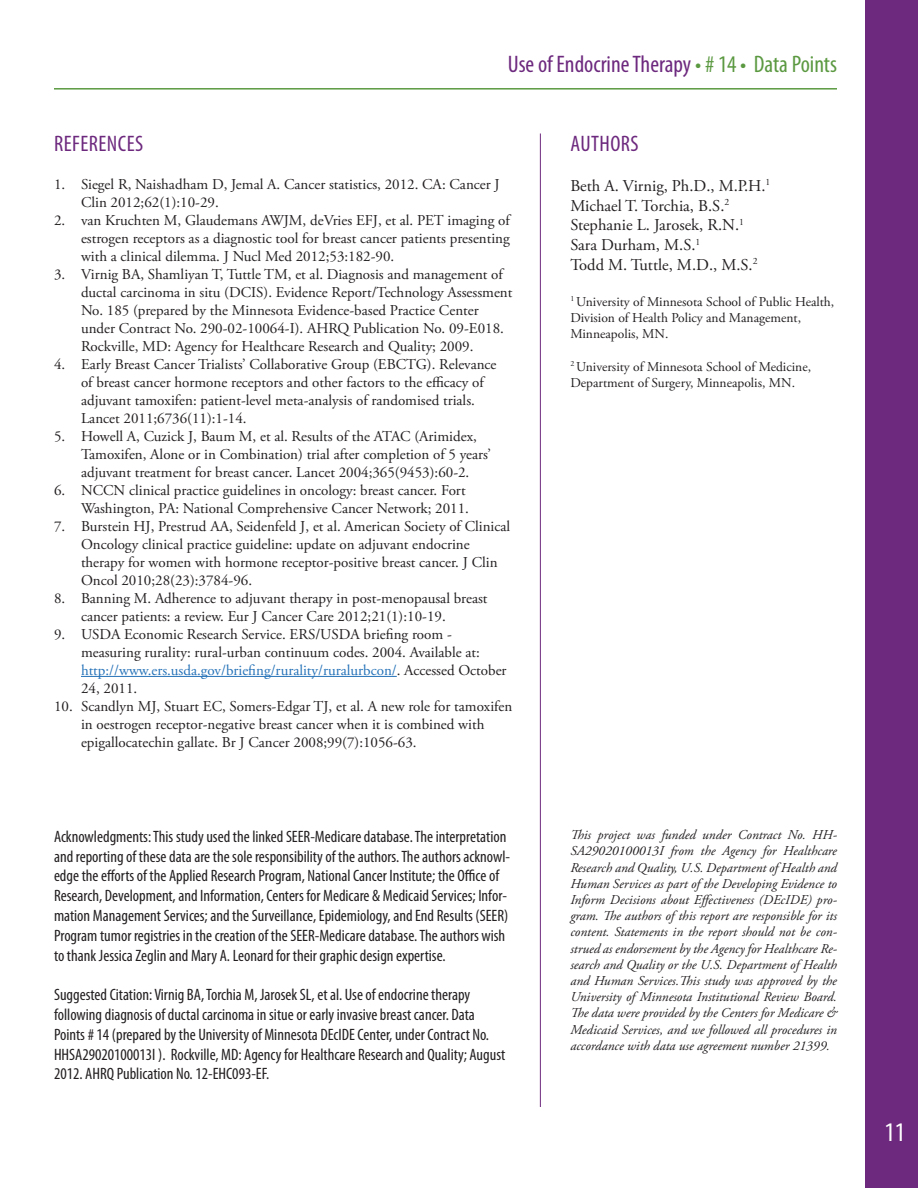
<style>
.page{position:relative;width:918px;height:1188px;background:#fff}
.page>*{position:absolute;margin:0;border:0;box-sizing:border-box;transform-origin:0 0}
.t1{font:condensed 27px "Myriad Pro";color:#fff}
.t2{font:condensed 24px "Myriad Pro";color:#6d297e}
.t3{font:condensed 22.5px "Myriad Pro";letter-spacing:.02em;color:#6d297e}
.t4{font:condensed 16.5px/19.8px "Myriad Pro";color:#231f20}
.t5{font:16.5px "Adobe Garamond Pro";color:#231f20}
.t6{font:15px/18px "Adobe Garamond Pro";color:#231f20}
.t7{font:italic 13.5px/16.2px "Adobe Garamond Pro";color:#231f20;text-align:justify}
.t8{font:13.5px/16.2px "Adobe Garamond Pro";color:#231f20}
.s1{color:#5b9941}
.s2{color:#2572b8}
</style>
<div class="page">
<div style="left:866px;top:0;width:52px;height:1188px;background:#6d297e"></div>
<hr style="left:54px;top:88px;width:783px;height:2px;background:#5b9941">
<hr style="left:540px;top:134px;width:1px;height:973px;background:#6d297e">
<hr style="left:81px;top:676px;width:316px;height:1px;background:#2572b8">
<h2 class="t2" style="left:508px;top:50px;width:331px">Use of Endocrine Therapy <span class="s1">• # 14 • Data Points</span></h2>
<h1 class="t3" style="left:54px;top:130px;width:91px">REFERENCES</h1>
<p class="t6" style="left:81px;top:176px;width:420px;text-indent:-27px">1. Siegel R, Naishadham D, Jemal A. Cancer statistics, 2012. CA: Cancer J<br>Clin 2012;62(1):10-29.</p>
<p class="t6" style="left:81px;top:212px;width:430px;text-align:justify;text-indent:-27px">2. van Kruchten M, Glaudemans AWJM, deVries EFJ, et al. PET imaging of estrogen receptors as a diagnostic tool for breast cancer patients presenting with a clinical dilemma. J Nucl Med 2012;53:182-90.</p>
<p class="t6" style="left:81px;top:266px;width:433px;text-indent:-27px">3. Virnig BA, Shamliyan T, Tuttle TM, et al. Diagnosis and management of ductal carcinoma in situ (DCIS). Evidence Report/Technology Assessment No. 185 (prepared by the Minnesota Evidence-based Practice Center under Contract No. 290-02-10064-I). AHRQ Publication No. 09-E018.<br>Rockville, MD: Agency for Healthcare Research and Quality; 2009.</p>
<p class="t6" style="left:81px;top:356px;width:417px;text-indent:-27px">4. Early Breast Cancer Trialists’ Collaborative Group (EBCTG). Relevance of breast cancer hormone receptors and other factors to the efficacy of adjuvant tamoxifen: patient-level meta-analysis of randomised trials.<br>Lancet 2011;6736(11):1-14.</p>
<p class="t6" style="left:81px;top:428px;width:411px;text-indent:-27px">5. Howell A, Cuzick J, Baum M, et al. Results of the ATAC (Arimidex,<br>Tamoxifen, Alone or in Combination) trial after completion of 5 years’ adjuvant treatment for breast cancer. Lancet 2004;365(9453):60-2.</p>
<p class="t6" style="left:54px;top:482px;width:417px;text-align:right">6. NCCN clinical practice guidelines in oncology: breast cancer. Fort<br>Washington, PA: National Comprehensive Cancer Network; 2011.</p>
<p class="t6" style="left:81px;top:518px;width:431px;text-indent:-27px">7. Burstein HJ, Prestrud AA, Seidenfeld J, et al. American Society of Clinical Oncology clinical practice guideline: update on adjuvant endocrine therapy for women with hormone receptor-positive breast cancer. J Clin Oncol 2010;28(23):3784-96.</p>
<p class="t6" style="left:81px;top:590px;width:408px;text-indent:-27px">8. Banning M. Adherence to adjuvant therapy in post-menopausal breast cancer patients: a review. Eur J Cancer Care 2012;21(1):10-19.</p>
<p class="t6" style="left:81px;top:626px;width:427px;text-indent:-27px">9. USDA Economic Research Service. ERS/USDA briefing room - measuring rurality: rural-urban continuum codes. 2004. Available at: <span class="s2">http://www.ers.usda.gov/briefing/rurality/ruralurbcon/</span>. Accessed October 24, 2011.</p>
<p class="t6" style="left:81px;top:698px;width:433px;text-indent:-27px">10. Scandlyn MJ, Stuart EC, Somers-Edgar TJ, et al. A new role for tamoxifen in oestrogen receptor-negative breast cancer when it is combined with epigallocatechin gallate. Br J Cancer 2008;99(7):1056-63.</p>
<p class="t4" style="left:54px;top:826px;width:458px">Acknowledgments: This study used the linked SEER-Medicare database. The interpretation and reporting of these data are the sole responsibility of the authors. The authors acknowl&shy;edge the efforts of the Applied Research Program, National Cancer Institute; the Office of Research, Development, and Information, Centers for Medicare &amp; Medicaid Services; Infor&shy;mation Management Services; and the Surveillance, Epidemiology, and End Results (SEER)<br>Program tumor registries in the creation of the SEER-Medicare database. The authors wish to thank Jessica Zeglin and Mary A. Leonard for their graphic design expertise.</p>
<p class="t4" style="left:54px;top:985px;width:453px">Suggested Citation: Virnig BA, Torchia M, Jarosek SL, et al. Use of endocrine therapy following diagnosis of ductal carcinoma in situe or early invasive breast cancer. Data Points # 14 (prepared by the University of Minnesota DEcIDE Center, under Contract No.<br>HHSA29020100013I ). Rockville, MD: Agency for Healthcare Research and Quality; August 2012. AHRQ Publication No. 12-EHC093-EF.</p>
<h1 class="t3" style="left:571px;top:130px;width:70px">AUTHORS</h1>
<p class="t5" style="left:570px;top:176px;width:202px">Beth A. Virnig, Ph.D., M.P.H.<sup>1</sup></p>
<p class="t5" style="left:570px;top:195px;width:160px">Michael T. Torchia, B.S.<sup>2</sup></p>
<p class="t5" style="left:570px;top:215px;width:175px">Stephanie L. Jarosek, R.N.<sup>1</sup></p>
<p class="t5" style="left:570px;top:235px;width:131px">Sara Durham, M.S.<sup>1</sup></p>
<p class="t5" style="left:570px;top:255px;width:189px">Todd M. Tuttle, M.D., M.S.<sup>2</sup></p>
<p class="t8" style="left:570px;top:294px;width:265px"><sup>1</sup> University of Minnesota School of Public Health,<br>Division of Health Policy and Management,</p>
<p class="t8" style="left:570px;top:326px;width:100px">Minneapolis, MN.</p>
<p class="t8" style="left:570px;top:359px;width:242px"><sup>2</sup> University of Minnesota School of Medicine,<br>Department of Surgery, Minneapolis, MN.</p>
<p class="t7" style="left:570px;top:827px;width:268px">This project was funded under Contract No. HH-SA29020100013I from the Agency for Healthcare Research and Quality, U.S. Department of Health and Human Services as part of the Developing Evidence to Inform Decisions about Effectiveness (DEcIDE) pro&shy;gram. The authors of this report are responsible for its content. Statements in the report should not be con&shy;strued as endorsement by the Agency for Healthcare Re&shy;search and Quality or the U.S. Department of Health and Human Services.This study was approved by the University of Minnesota Institutional Review Board.<br>The data were provided by the Centers for Medicare &amp; Medicaid Services, and we followed all procedures in accordance with data use agreement number 21399.</p>
<h1 class="t1" style="left:884px;top:1116px;width:22px">11</h1>
</div>
